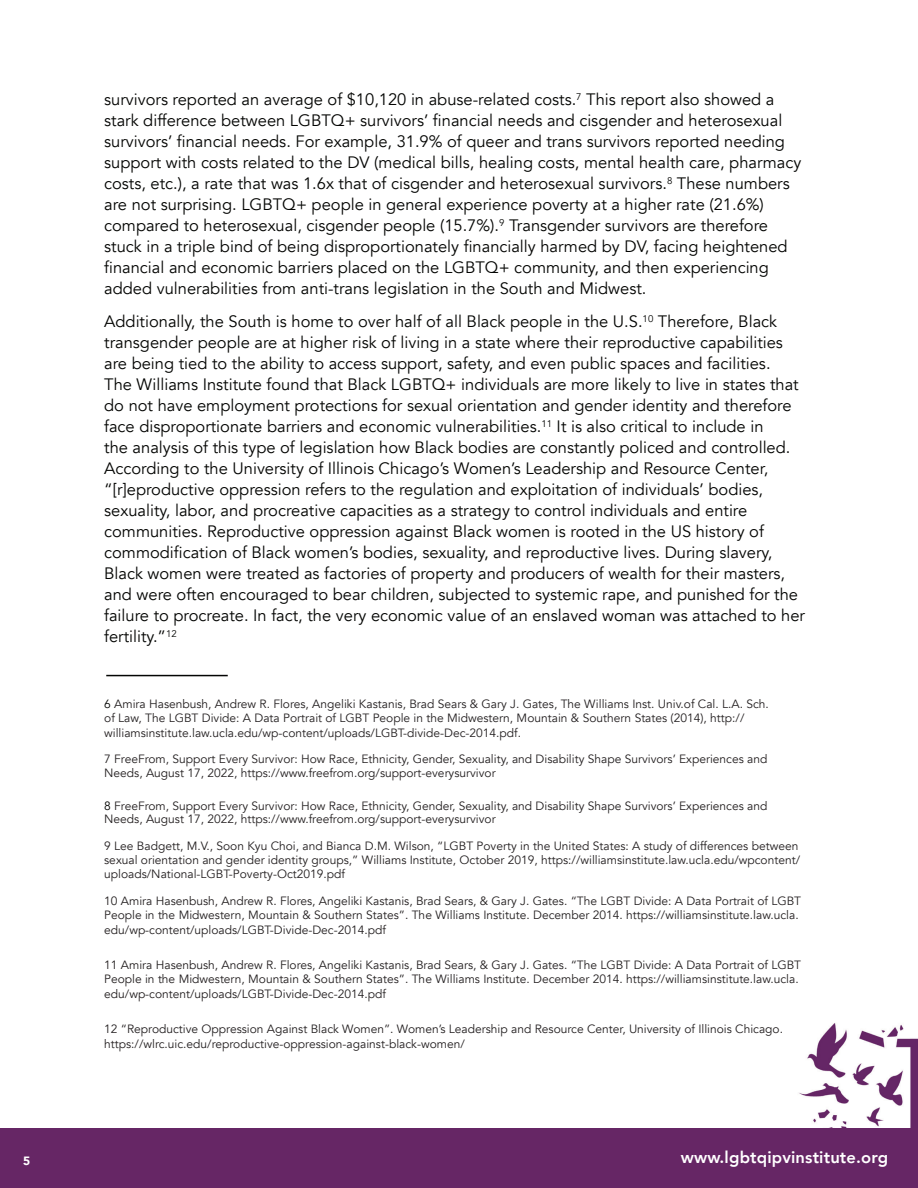
<style>
.page{position:relative;width:918px;height:1188px;background:#fff}
.page>*{position:absolute;margin:0;border:0;box-sizing:border-box;transform-origin:0 0}
.t1{font:16.5px/21px "Avenir";color:#040503}
.t2{font:800 16.5px "Avenir";letter-spacing:.01em;color:#fff}
.t3{font:12px/14.4px "Avenir";color:#231f20}
.t4{font:900 12px "Avenir";color:#fff}
.s1{color:#040503}
</style>
<div class="page">
<img style="left:799px;top:1023px;width:119px;height:105px">
<div style="left:0;top:1128px;width:918px;height:60px;background:#662665"></div>
<hr style="left:106px;top:675px;width:122px;height:1px;background:#040503">
<p class="t1" style="left:104px;top:89px;width:699px">survivors reported an average of $10,120 in abuse-related costs.<sup>7</sup> This report also showed a stark difference between LGBTQ+ survivors’ financial needs and cisgender and heterosexual survivors’ financial needs. For example, 31.9% of queer and trans survivors reported needing support with costs related to the DV (medical bills, healing costs, mental health care, pharmacy costs, etc.), a rate that was 1.6x that of cisgender and heterosexual survivors.<sup>8</sup> These numbers are not surprising. LGBTQ+ people in general experience poverty at a higher rate (21.6%) compared to heterosexual, cisgender people (15.7%).<sup>9</sup> Transgender survivors are therefore stuck in a triple bind of being disproportionately financially harmed by DV, facing heightened financial and economic barriers placed on the LGBTQ+ community, and then experiencing added vulnerabilities from anti-trans legislation in the South and Midwest.</p>
<p class="t1" style="left:104px;top:311px;width:702px">Additionally, the South is home to over half of all Black people in the U.S.<sup>10</sup> Therefore, Black transgender people are at higher risk of living in a state where their reproductive capabilities are being tied to the ability to access support, safety, and even public spaces and facilities.<br>The Williams Institute found that Black LGBTQ+ individuals are more likely to live in states that do not have employment protections for sexual orientation and gender identity and therefore face disproportionate barriers and economic vulnerabilities.<sup>11</sup> It is also critical to include in<br>the analysis of this type of legislation how Black bodies are constantly policed and controlled.<br>According to the University of Illinois Chicago’s Women’s Leadership and Resource Center, “[r]eproductive oppression refers to the regulation and exploitation of individuals’ bodies, sexuality, labor, and procreative capacities as a strategy to control individuals and entire communities. Reproductive oppression against Black women is rooted in the US history of commodification of Black women’s bodies, sexuality, and reproductive lives. During slavery, Black women were treated as factories of property and producers of wealth for their masters, and were often encouraged to bear children, subjected to systemic rape, and punished for the failure to procreate. In fact, the very economic value of an enslaved woman was attached to her fertility.”<sup>12</sup></p>
<p class="t3" style="left:104px;top:697px;width:666px"><span class="s1">6</span> Amira Hasenbush, Andrew R. Flores, Angeliki Kastanis, Brad Sears &amp; Gary J. Gates, The Williams Inst. Univ.of Cal. L.A. Sch. of Law, The LGBT Divide: A Data Portrait of LGBT People in the Midwestern, Mountain &amp; Southern States (2014), http:// williamsinstitute.law.ucla.edu/wp-content/uploads/LGBT-divide-Dec-2014.pdf.</p>
<p class="t3" style="left:104px;top:753px;width:665px;line-height:13.5px">7 FreeFrom, Support Every Survivor: How Race, Ethnicity, Gender, Sexuality, and Disability Shape Survivors’ Experiences and<br>Needs, August 17, 2022, https://www.freefrom.org/support-everysurvivor</p>
<p class="t3" style="left:104px;top:799px;width:665px;line-height:13.5px"><span class="s1">8</span> FreeFrom, Support Every Survivor: How Race, Ethnicity, Gender, Sexuality, and Disability Shape Survivors’ Experiences and<br>Needs, August 17, 2022, https://www.freefrom.org/support-everysurvivor</p>
<p class="t3" style="left:104px;top:839px;width:697px">9 Lee Badgett, M.V., Soon Kyu Choi, and Bianca D.M. Wilson, “LGBT Poverty in the United States: A study of differences between sexual orientation and gender identity groups,” Williams Institute, October 2019, https://williamsinstitute.law.ucla.edu/wpcontent/ uploads/National-LGBT-Poverty-Oct2019.pdf</p>
<p class="t3" style="left:104px;top:894px;width:698px">10 Amira Hasenbush, Andrew R. Flores, Angeliki Kastanis, Brad Sears, &amp; Gary J. Gates. “The LGBT Divide: A Data Portrait of LGBT<br>People in the Midwestern, Mountain &amp; Southern States”. The Williams Institute. December 2014. https://williamsinstitute.law.ucla. edu/wp-content/uploads/LGBT-Divide-Dec-2014.pdf</p>
<p class="t3" style="left:104px;top:958px;width:698px">11 Amira Hasenbush, Andrew R. Flores, Angeliki Kastanis, Brad Sears, &amp; Gary J. Gates. “The LGBT Divide: A Data Portrait of LGBT<br>People in the Midwestern, Mountain &amp; Southern States”. The Williams Institute. December 2014. https://williamsinstitute.law.ucla. edu/wp-content/uploads/LGBT-Divide-Dec-2014.pdf</p>
<p class="t3" style="left:104px;top:1022px;width:680px">12 “Reproductive Oppression Against Black Women”. Women’s Leadership and Resource Center, University of Illinois Chicago. https://wlrc.uic.edu/reproductive-oppression-against-black-women/</p>
<p class="t4" style="left:23px;top:1151px;width:9px">5</p>
<p class="t2" style="left:681px;top:1145px;width:209px">www.lgbtqipvinstitute.org</p>
</div>
